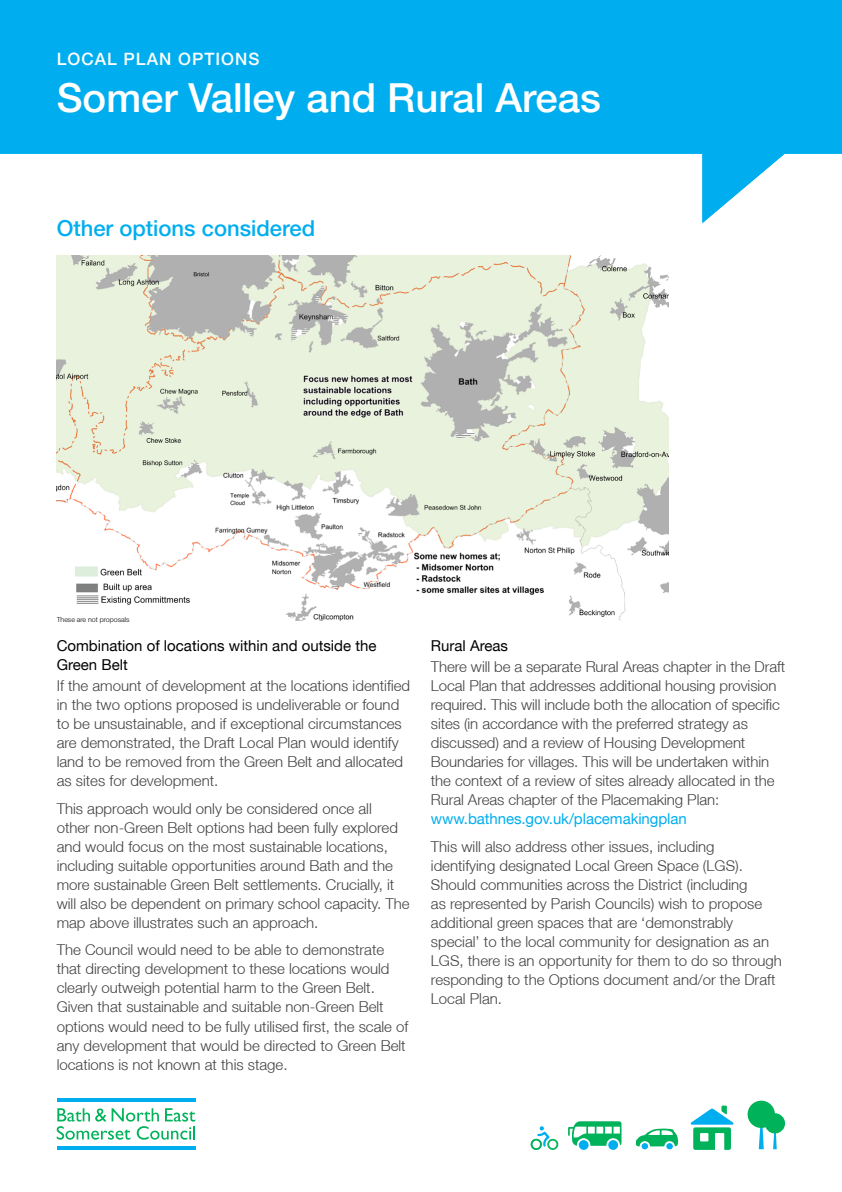
<style>
.page{position:relative;width:842px;height:1192px;background:#fff}
.page>*{position:absolute;margin:0;border:0;box-sizing:border-box;transform-origin:0 0}
.t1{font:500 40px "Helvetica Neue LT";color:#fff}
.t2{font:500 22px "Helvetica Neue LT";color:#00aeef}
.t3{font:500 17px "Helvetica Neue LT";letter-spacing:.06em;color:#fff}
.t4{font:300 15px/19px "Helvetica Neue LT";color:#414042}
.t5{font:15px/19px "Helvetica Neue LT";color:#000}
.t6{font:15px "Helvetica Neue LT";letter-spacing:-.005em;color:#00aeef}
.t7{font:300 7px "Helvetica Neue LT";color:#000}
</style>
<div class="page">
<svg style="left:0;top:0;width:842px;height:223px;fill:#00aeef"></svg>
<svg style="left:773px;top:1133px;width:4px;height:16px"></svg>
<div style="left:765px;top:1113px;width:20px;height:20px;background:#00b259;border-radius:50%"></div>
<svg style="left:759px;top:1128px;width:5px;height:21px"></svg>
<div style="left:747px;top:1101px;width:28px;height:27px;background:#00b259;border-radius:50%"></div>
<svg style="left:690px;top:1106px;width:43px;height:44px"></svg>
<div style="left:641px;top:1143px;width:8px;height:7px;background:#00aeef;border-radius:50%"></div>
<div style="left:641px;top:1142px;width:8px;height:8px;border:1px solid #fff;border-radius:50%"></div>
<div style="left:666px;top:1143px;width:7px;height:7px;background:#00aeef;border-radius:50%"></div>
<div style="left:665px;top:1142px;width:9px;height:8px;border:1px solid #fff;border-radius:50%"></div>
<svg style="left:568px;top:1121px;width:53px;height:25px"></svg>
<div style="left:608px;top:1140px;width:10px;height:10px;background:#00aeef;border-radius:50%"></div>
<div style="left:579px;top:1140px;width:10px;height:10px;background:#00aeef;border-radius:50%"></div>
<svg style="left:531px;top:1126px;width:27px;height:24px"></svg>
<div style="left:548px;top:1140px;width:9px;height:9px;border:1px solid #00b259;border-radius:50%"></div>
<div style="left:532px;top:1140px;width:9px;height:9px;border:1px solid #00b259;border-radius:50%"></div>
<svg style="left:636px;top:1129px;width:42px;height:18px"></svg>
<hr style="left:57px;top:1147px;width:138px;height:3px;background:#00aeef">
<hr style="left:57px;top:1098px;width:138px;height:3px;background:#00aeef">
<svg style="left:57px;top:1108px;width:138px;height:32px"></svg>
<img style="left:57px;top:255px;width:611px;height:366px">
<p class="t3" style="left:57px;top:49px;width:204px">LOCAL PLAN OPTIONS</p>
<h1 class="t1" style="left:57px;top:73px;width:545px">Somer Valley and Rural Areas</h1>
<h2 class="t2" style="left:57px;top:215px;width:260px">Other options considered</h2>
<p class="t7" style="left:57px;top:615px;width:74px">These are not proposals</p>
<p class="t5" style="left:57px;top:636px;width:321px">Combination of locations within and outside the<br>Green Belt</p>
<p class="t4" style="left:57px;top:676px;width:355px">If the amount of development at the locations identified in the two options proposed is undeliverable or found to be unsustainable, and if exceptional circumstances are demonstrated, the Draft Local Plan would identify land to be removed from the Green Belt and allocated as sites for development.</p>
<p class="t4" style="left:57px;top:799px;width:354px">This approach would only be considered once all<br>other non-Green Belt options had been fully explored and would focus on the most sustainable locations, including suitable opportunities around Bath and the more sustainable Green Belt settlements. Crucially, it will also be dependent on primary school capacity. The map above illustrates such an approach.</p>
<p class="t4" style="left:57px;top:940px;width:353px">The Council would need to be able to demonstrate that directing development to these locations would clearly outweigh potential harm to the Green Belt.<br>Given that sustainable and suitable non-Green Belt options would need to be fully utilised first, the scale of any development that would be directed to Green Belt locations is not known at this stage.</p>
<p class="t5" style="left:431px;top:636px;width:79px">Rural Areas</p>
<p class="t4" style="left:431px;top:657px;width:356px">There will be a separate Rural Areas chapter in the Draft Local Plan that addresses additional housing provision required. This will include both the allocation of specific sites (in accordance with the preferred strategy as discussed) and a review of Housing Development Boundaries for villages. This will be undertaken within the context of a review of sites already allocated in the Rural Areas chapter of the Placemaking Plan:</p>
<p class="t6" style="left:431px;top:810px;width:257px">www.bathnes.gov.uk/placemakingplan</p>
<p class="t4" style="left:431px;top:837px;width:352px">This will also address other issues, including identifying designated Local Green Space (LGS).<br>Should communities across the District (including<br>as represented by Parish Councils) wish to propose additional green spaces that are ‘demonstrably special’ to the local community for designation as an LGS, there is an opportunity for them to do so through responding to the Options document and/or the Draft Local Plan.</p>
</div>
